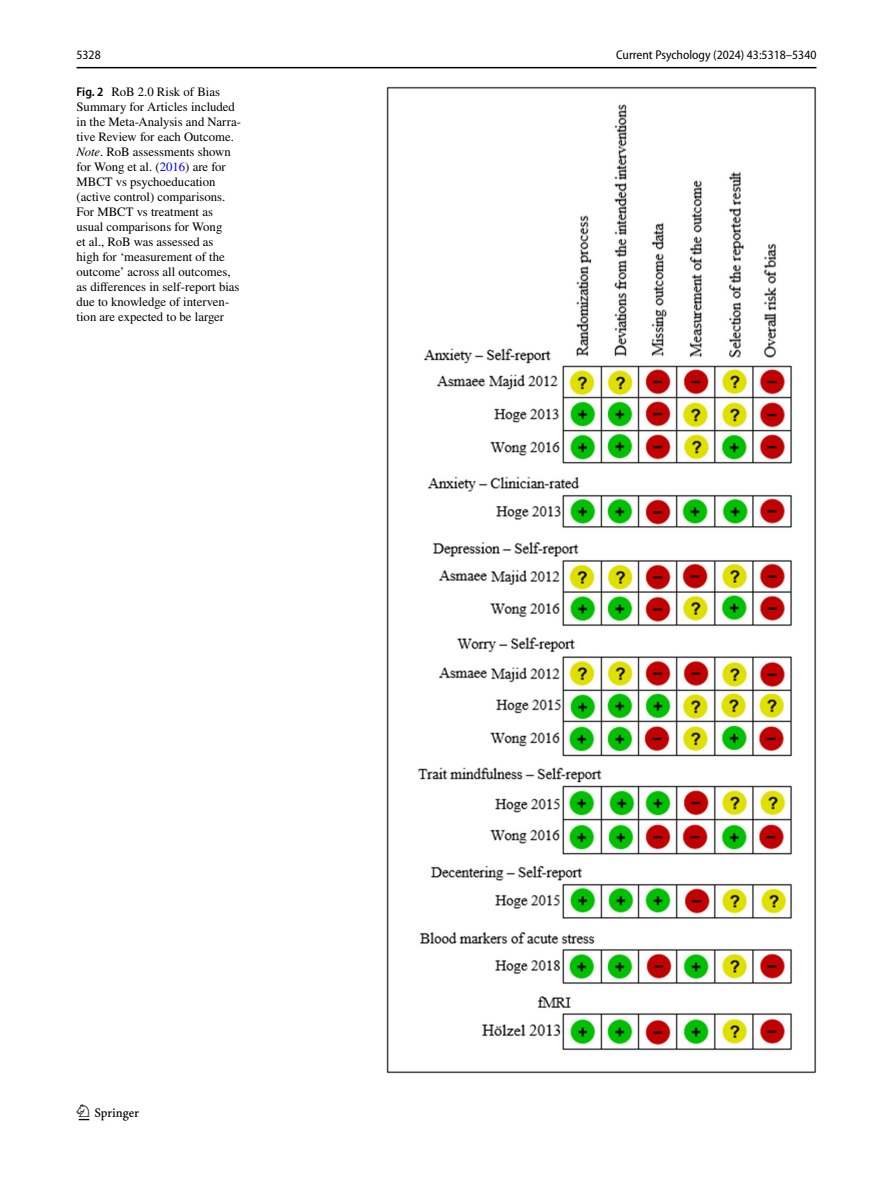
<style>
.page{position:relative;width:893px;height:1187px;background:#fff}
.page>*{position:absolute;margin:0;border:0;box-sizing:border-box;transform-origin:0 0}
.t1{font:22.5px "Springnew Regular 3";color:#000}
.t2{font:12.75px/15px "STIX";color:#000}
.t3{font:semi-condensed 12.75px "Myriad Pro";color:#000}
.s1{font-family:"Myriad Pro";font-weight:600;font-stretch:semi-condensed}
.s2{font-style:italic}
.s3{color:#00f}
</style>
<div class="page">
<hr style="left:77px;top:67px;width:739px;height:1px;background:#000">
<img style="left:387px;top:87px;width:429px;height:986px">
<p class="t3" style="left:77px;top:48px;width:26px">5328</p>
<p class="t3" style="left:616px;top:48px;width:202px">Current Psychology (2024) 43:5318–5340</p>
<p class="t2" style="left:77px;top:85px;width:166px"><span class="s1">Fig. 2</span> RoB 2.0 Risk of Bias<br>Summary for Articles included in the Meta-Analysis and Narra&shy;tive Review for each Outcome.<br><span class="s2">Note</span>. RoB assessments shown for Wong et al. (<span class="s3">2016</span>) are for<br>MBCT vs psychoeducation (active control) comparisons.<br>For MBCT vs treatment as usual comparisons for Wong<br>et al., RoB was assessed as<br>high for ‘measurement of the outcome’ across all outcomes, as differences in self-report bias due to knowledge of interven&shy;tion are expected to be larger</p>
<h1 class="t1" style="left:79px;top:1104px;width:62px">1 3</h1>
</div>
